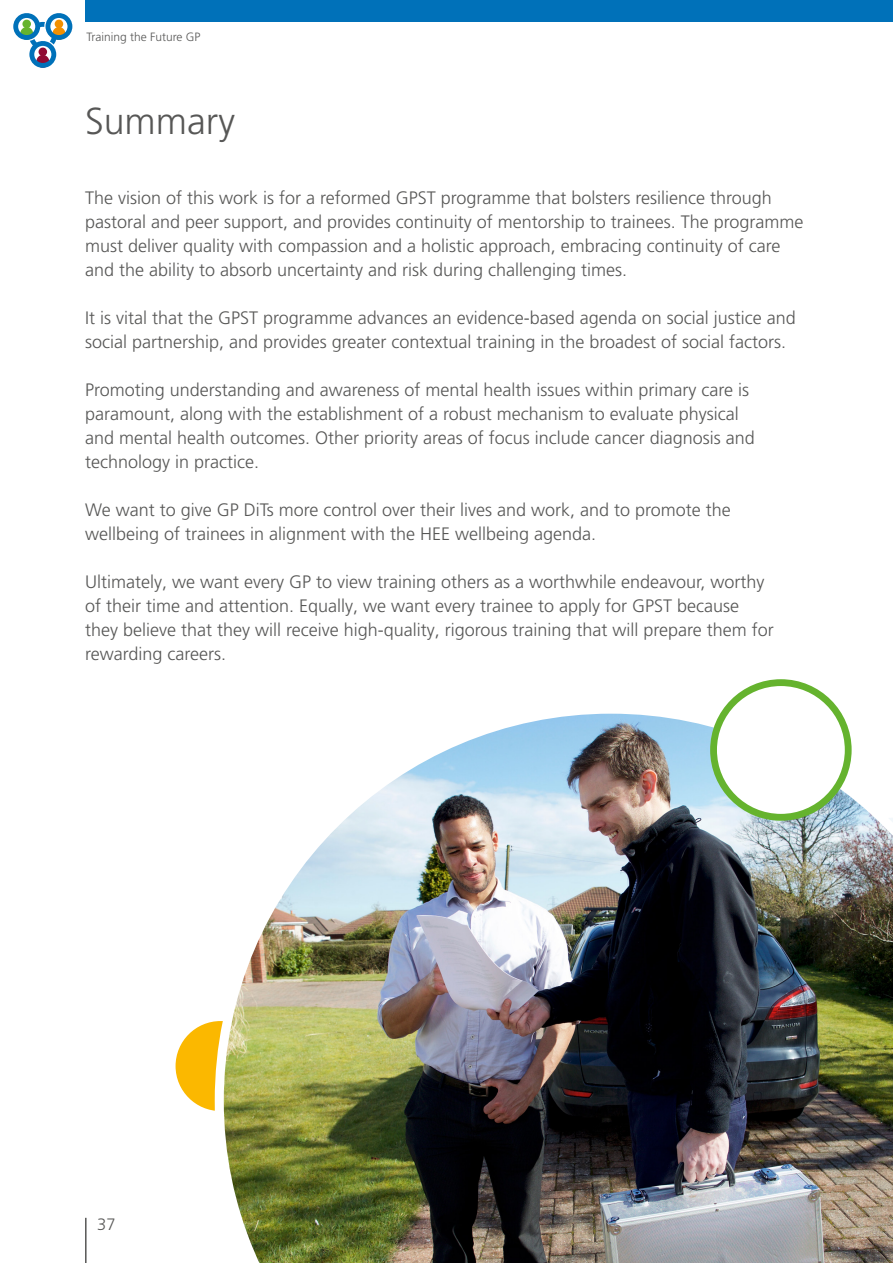
<style>
.page{position:relative;width:893px;height:1263px;background:#fff}
.page>*{position:absolute;margin:0;border:0;box-sizing:border-box;transform-origin:0 0}
.Section_Title{font:300 37.5px "Frutiger LT Pro";color:#575756}
.Body_Text{font:300 18px/24px "Frutiger LT Pro";color:#575756}
.t1{font:300 16.5px "Frutiger LT Pro";color:#575756}
.t2{font:300 12px "Frutiger LT Pro";color:#575756}
</style>
<div class="page">
<hr style="left:85px;top:1218px;width:2px;height:45px;background:#575756">
<div style="left:86px;top:0;width:807px;height:21px;background:#0071b9"></div>
<svg style="left:13px;top:13px;width:59px;height:55px"></svg>
<div style="left:172px;top:1018px;width:97px;height:96px;background:#fbb800;border-radius:50%"></div>
<div style="left:169px;top:1014px;width:103px;height:104px;border:7px solid #fff;border-radius:50%"></div>
<img style="left:215px;top:705px;width:678px;height:558px">
<div style="left:713px;top:683px;width:135px;height:134px;background:#fff;border-radius:50%"></div>
<div style="left:710px;top:679px;width:142px;height:142px;border:7px solid #65b32e;border-radius:50%"></div>
<p class="t2" style="left:87px;top:30px;width:116px">Training the Future GP</p>
<p class="Section_Title" style="left:85px;top:100px;width:151px">Summary</p>
<p class="Body_Text" style="left:85px;top:186px;width:720px">The vision of this work is for a reformed GPST programme that bolsters resilience through pastoral and peer support, and provides continuity of mentorship to trainees. The programme must deliver quality with compassion and a holistic approach, embracing continuity of care and the ability to absorb uncertainty and risk during challenging times.</p>
<p class="Body_Text" style="left:85px;top:306px;width:712px">It is vital that the GPST programme advances an evidence-based agenda on social justice and social partnership, and provides greater contextual training in the broadest of social factors.</p>
<p class="Body_Text" style="left:85px;top:378px;width:671px">Promoting understanding and awareness of mental health issues within primary care is paramount, along with the establishment of a robust mechanism to evaluate physical and mental health outcomes. Other priority areas of focus include cancer diagnosis and technology in practice.</p>
<p class="Body_Text" style="left:85px;top:498px;width:647px">We want to give GP DiTs more control over their lives and work, and to promote the wellbeing of trainees in alignment with the HEE wellbeing agenda.</p>
<p class="Body_Text" style="left:85px;top:570px;width:690px">Ultimately, we want every GP to view training others as a worthwhile endeavour, worthy of their time and attention. Equally, we want every trainee to apply for GPST because they believe that they will receive high-quality, rigorous training that will prepare them for rewarding careers.</p>
<p class="t1" style="left:97px;top:1215px;width:20px">37</p>
</div>
